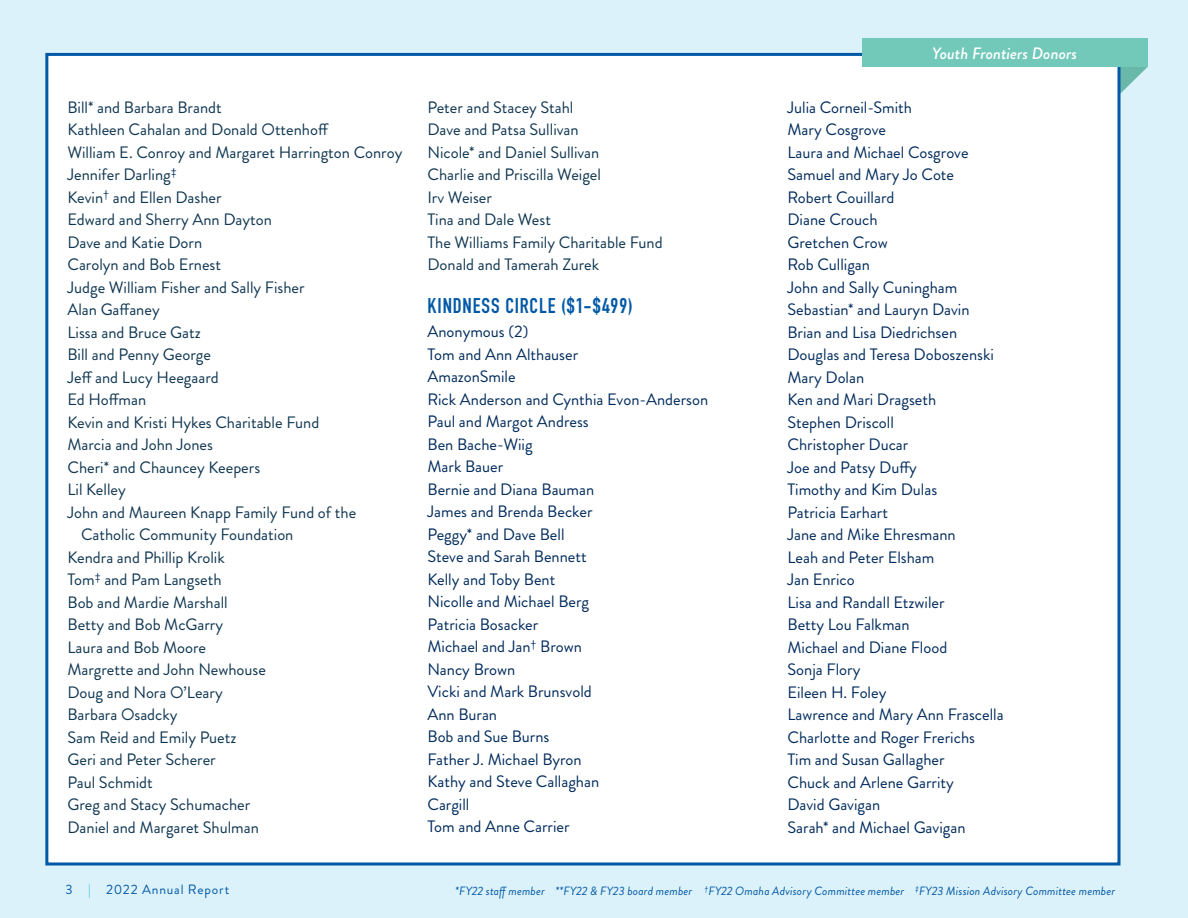
<style>
.page{position:relative;width:1188px;height:918px;background:#dcf2fa}
.page>*{position:absolute;margin:0;border:0;box-sizing:border-box;transform-origin:0 0}
.t1{font:700 21px "DIN Condensed";letter-spacing:.04em;color:#0158a6}
.Copy{font:16.5px "Brandon Grotesque";color:#002b5c}
.Copy-2{font:16.5px "Brandon Grotesque";color:#0f3651}
.t2{font:italic 500 16.5px "Brandon Grotesque";color:#fff}
.t3{font:13.5px "Brandon Grotesque";letter-spacing:.06em;color:#0158a6}
.t4{font:italic 12px "Brandon Grotesque";letter-spacing:.01em;color:#0158a6}
.s1{color:#44c7ee}
</style>
<div class="page">
<svg style="left:1120px;top:67px;width:28px;height:29px"></svg>
<div style="left:45px;top:53px;width:1075px;height:813px;background:#fff;border:3px solid #0158a6"></div>
<div style="left:862px;top:39px;width:286px;height:28px;background:#72c9ba"></div>
<p class="Copy-2" style="left:68px;top:96px;width:156px">Bill* and Barbara Brandt</p>
<p class="Copy-2" style="left:68px;top:118px;width:263px">Kathleen Cahalan and Donald Ottenhoff</p>
<p class="Copy-2" style="left:68px;top:141px;width:336px">William E. Conroy and Margaret Harrington Conroy</p>
<p class="Copy-2" style="left:68px;top:163px;width:111px">Jennifer Darling<sup>‡</sup></p>
<p class="Copy-2" style="left:68px;top:186px;width:156px">Kevin<sup>†</sup> and Ellen Dasher</p>
<p class="Copy-2" style="left:68px;top:208px;width:206px">Edward and Sherry Ann Dayton</p>
<p class="Copy-2" style="left:68px;top:231px;width:136px">Dave and Katie Dorn</p>
<p class="Copy-2" style="left:68px;top:253px;width:155px">Carolyn and Bob Ernest</p>
<p class="Copy-2" style="left:68px;top:276px;width:239px">Judge William Fisher and Sally Fisher</p>
<p class="Copy-2" style="left:68px;top:298px;width:94px">Alan Gaffaney</p>
<p class="Copy-2" style="left:68px;top:321px;width:135px">Lissa and Bruce Gatz</p>
<p class="Copy-2" style="left:68px;top:343px;width:145px">Bill and Penny George</p>
<p class="Copy-2" style="left:68px;top:366px;width:153px">Jeff and Lucy Heegaard</p>
<p class="Copy-2" style="left:68px;top:388px;width:80px">Ed Hoffman</p>
<p class="Copy-2" style="left:68px;top:411px;width:253px">Kevin and Kristi Hykes Charitable Fund</p>
<p class="Copy-2" style="left:68px;top:433px;width:147px">Marcia and John Jones</p>
<p class="Copy-2" style="left:68px;top:456px;width:194px">Cheri* and Chauncey Keepers</p>
<p class="Copy-2" style="left:68px;top:478px;width:60px">Lil Kelley</p>
<p class="Copy-2" style="left:68px;top:501px;width:290px">John and Maureen Knapp Family Fund of the</p>
<p class="Copy-2" style="left:81px;top:523px;width:214px">Catholic Community Foundation</p>
<p class="Copy-2" style="left:68px;top:546px;width:159px">Kendra and Phillip Krolik</p>
<p class="Copy-2" style="left:68px;top:568px;width:156px">Tom<sup>‡</sup> and Pam Langseth</p>
<p class="Copy-2" style="left:68px;top:591px;width:162px">Bob and Mardie Marshall</p>
<p class="Copy-2" style="left:68px;top:613px;width:157px">Betty and Bob McGarry</p>
<p class="Copy-2" style="left:68px;top:636px;width:140px">Laura and Bob Moore</p>
<p class="Copy-2" style="left:68px;top:658px;width:200px">Margrette and John Newhouse</p>
<p class="Copy-2" style="left:68px;top:681px;width:157px">Doug and Nora O’Leary</p>
<p class="Copy-2" style="left:68px;top:703px;width:112px">Barbara Osadcky</p>
<p class="Copy-2" style="left:68px;top:726px;width:170px">Sam Reid and Emily Puetz</p>
<p class="Copy-2" style="left:68px;top:748px;width:150px">Geri and Peter Scherer</p>
<p class="Copy-2" style="left:68px;top:771px;width:87px">Paul Schmidt</p>
<p class="Copy-2" style="left:68px;top:793px;width:184px">Greg and Stacy Schumacher</p>
<p class="Copy-2" style="left:68px;top:816px;width:193px">Daniel and Margaret Shulman</p>
<p class="t3" style="left:66px;top:880px;width:165px">3 <span class="s1">|</span> 2022 Annual Report</p>
<p class="Copy-2" style="left:428px;top:95px;width:147px">Peter and Stacey Stahl</p>
<p class="Copy-2" style="left:428px;top:118px;width:153px">Dave and Patsa Sullivan</p>
<p class="Copy-2" style="left:428px;top:140px;width:173px">Nicole* and Daniel Sullivan</p>
<p class="Copy-2" style="left:428px;top:163px;width:175px">Charlie and Priscilla Weigel</p>
<p class="Copy-2" style="left:428px;top:185px;width:66px">Irv Weiser</p>
<p class="Copy-2" style="left:428px;top:208px;width:125px">Tina and Dale West</p>
<p class="Copy-2" style="left:428px;top:230px;width:237px">The Williams Family Charitable Fund</p>
<p class="Copy-2" style="left:428px;top:253px;width:173px">Donald and Tamerah Zurek</p>
<p class="t1" style="left:428px;top:292px;width:207px">KINDNESS CIRCLE ($1-$499)</p>
<p class="Copy" style="left:428px;top:320px;width:102px">Anonymous (2)</p>
<p class="Copy" style="left:428px;top:342px;width:152px">Tom and Ann Althauser</p>
<p class="Copy" style="left:428px;top:365px;width:90px">AmazonSmile</p>
<p class="Copy" style="left:428px;top:387px;width:282px">Rick Anderson and Cynthia Evon-Anderson</p>
<p class="Copy" style="left:428px;top:410px;width:163px">Paul and Margot Andress</p>
<p class="Copy" style="left:428px;top:432px;width:107px">Ben Bache-Wiig</p>
<p class="Copy" style="left:428px;top:455px;width:77px">Mark Bauer</p>
<p class="Copy" style="left:428px;top:477px;width:168px">Bernie and Diana Bauman</p>
<p class="Copy" style="left:428px;top:500px;width:167px">James and Brenda Becker</p>
<p class="Copy" style="left:428px;top:522px;width:139px">Peggy* and Dave Bell</p>
<p class="Copy" style="left:428px;top:545px;width:161px">Steve and Sarah Bennett</p>
<p class="Copy" style="left:428px;top:567px;width:129px">Kelly and Toby Bent</p>
<p class="Copy" style="left:428px;top:590px;width:163px">Nicolle and Michael Berg</p>
<p class="Copy" style="left:428px;top:612px;width:112px">Patricia Bosacker</p>
<p class="Copy" style="left:428px;top:635px;width:156px">Michael and Jan<sup>†</sup> Brown</p>
<p class="Copy" style="left:428px;top:657px;width:89px">Nancy Brown</p>
<p class="Copy" style="left:428px;top:680px;width:166px">Vicki and Mark Brunsvold</p>
<p class="Copy" style="left:428px;top:702px;width:71px">Ann Buran</p>
<p class="Copy" style="left:428px;top:725px;width:123px">Bob and Sue Burns</p>
<p class="Copy" style="left:428px;top:747px;width:156px">Father J. Michael Byron</p>
<p class="Copy" style="left:428px;top:770px;width:173px">Kathy and Steve Callaghan</p>
<p class="Copy" style="left:428px;top:792px;width:43px">Cargill</p>
<p class="Copy" style="left:428px;top:815px;width:144px">Tom and Anne Carrier</p>
<p class="t2" style="left:932px;top:42px;width:146px">Youth Frontiers Donors</p>
<p class="Copy" style="left:788px;top:95px;width:126px">Julia Corneil-Smith</p>
<p class="Copy" style="left:788px;top:118px;width:100px">Mary Cosgrove</p>
<p class="Copy" style="left:788px;top:140px;width:183px">Laura and Michael Cosgrove</p>
<p class="Copy" style="left:788px;top:163px;width:168px">Samuel and Mary Jo Cote</p>
<p class="Copy" style="left:788px;top:185px;width:108px">Robert Couillard</p>
<p class="Copy" style="left:788px;top:208px;width:92px">Diane Crouch</p>
<p class="Copy" style="left:788px;top:230px;width:102px">Gretchen Crow</p>
<p class="Copy" style="left:788px;top:253px;width:84px">Rob Culligan</p>
<p class="Copy" style="left:788px;top:275px;width:171px">John and Sally Cuningham</p>
<p class="Copy" style="left:788px;top:298px;width:184px">Sebastian* and Lauryn Davin</p>
<p class="Copy" style="left:788px;top:320px;width:171px">Brian and Lisa Diedrichsen</p>
<p class="Copy" style="left:788px;top:343px;width:208px">Douglas and Teresa Doboszenski</p>
<p class="Copy" style="left:788px;top:365px;width:78px">Mary Dolan</p>
<p class="Copy" style="left:788px;top:388px;width:150px">Ken and Mari Dragseth</p>
<p class="Copy" style="left:788px;top:410px;width:108px">Stephen Driscoll</p>
<p class="Copy" style="left:788px;top:433px;width:122px">Christopher Ducar</p>
<p class="Copy" style="left:788px;top:455px;width:131px">Joe and Patsy Duffy</p>
<p class="Copy" style="left:788px;top:478px;width:151px">Timothy and Kim Dulas</p>
<p class="Copy" style="left:788px;top:500px;width:102px">Patricia Earhart</p>
<p class="Copy" style="left:788px;top:523px;width:170px">Jane and Mike Ehresmann</p>
<p class="Copy" style="left:788px;top:545px;width:148px">Leah and Peter Elsham</p>
<p class="Copy" style="left:788px;top:568px;width:69px">Jan Enrico</p>
<p class="Copy" style="left:788px;top:590px;width:159px">Lisa and Randall Etzwiler</p>
<p class="Copy" style="left:788px;top:613px;width:124px">Betty Lou Falkman</p>
<p class="Copy" style="left:788px;top:635px;width:161px">Michael and Diane Flood</p>
<p class="Copy" style="left:788px;top:658px;width:74px">Sonja Flory</p>
<p class="Copy" style="left:788px;top:680px;width:100px">Eileen H. Foley</p>
<p class="Copy" style="left:788px;top:703px;width:218px">Lawrence and Mary Ann Frascella</p>
<p class="Copy" style="left:788px;top:725px;width:189px">Charlotte and Roger Frerichs</p>
<p class="Copy" style="left:788px;top:748px;width:159px">Tim and Susan Gallagher</p>
<p class="Copy" style="left:788px;top:770px;width:168px">Chuck and Arlene Garrity</p>
<p class="Copy" style="left:788px;top:793px;width:94px">David Gavigan</p>
<p class="Copy" style="left:788px;top:815px;width:180px">Sarah* and Michael Gavigan</p>
<p class="t4" style="left:455px;top:883px;width:662px">*FY22 staff member **FY22 &amp; FY23 board member <sup>†</sup>FY22 Omaha Advisory Committee member <sup>‡</sup>FY23 Mission Advisory Committee member</p>
</div>
